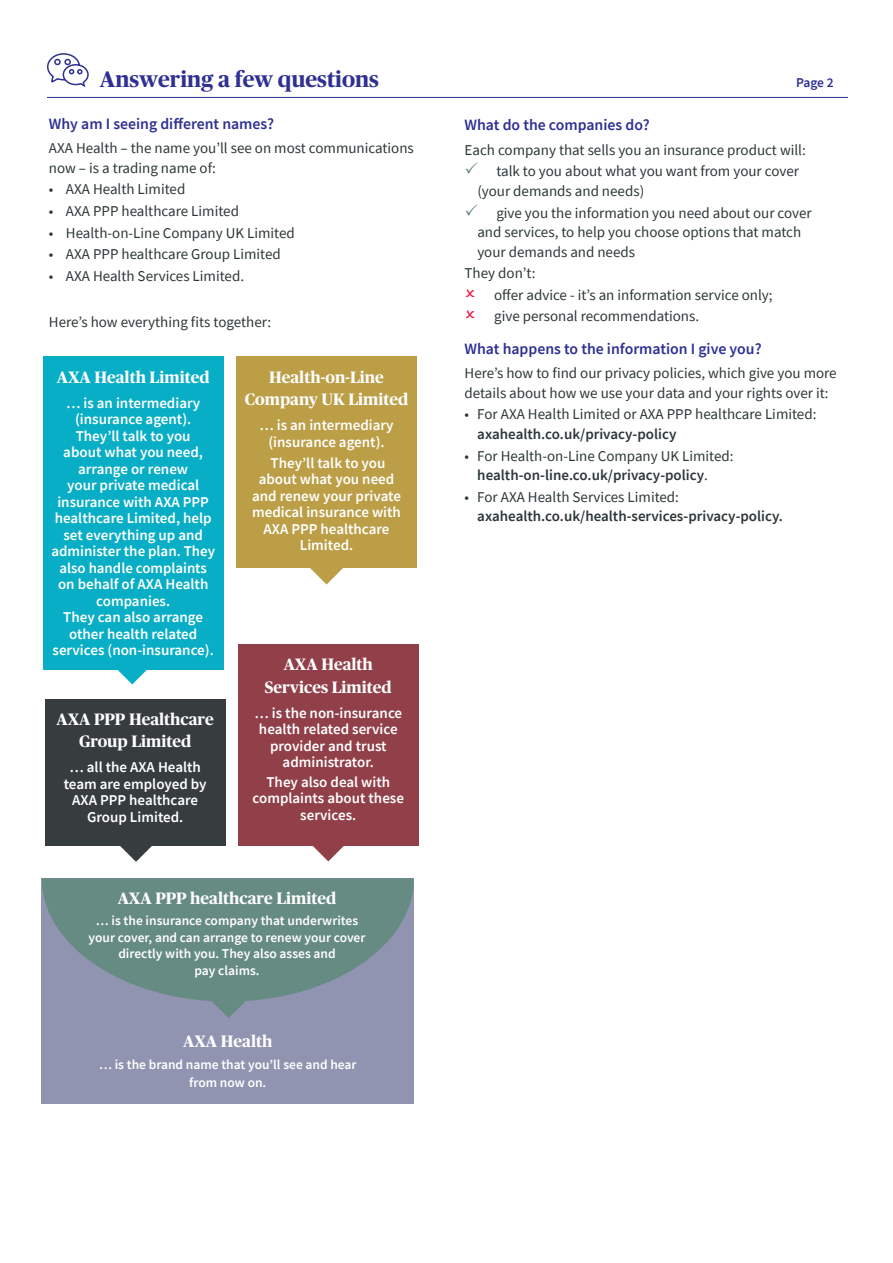
<style>
.page{position:relative;width:893px;height:1263px;background:#fff}
.page>*{position:absolute;margin:0;border:0;box-sizing:border-box;transform-origin:0 0}
.t1{font:700 22.5px "Publico Headline";color:#2e3092}
.t2{font:700 16.5px/22.5px "Publico Headline";color:#fff;text-align:center}
.t3{font:15.75px "Source Sans Pro Semi Bold 2";color:#2e3092}
.t4{font:600 15px/16.5px "Source Sans Pro";color:#fff;text-align:center}
.t5{font:15px/19.5px "Source Sans Pro";color:#2c3738}
.t6{font:15px/19.5px "Source Sans Pro Regular 2";color:#2c3738}
.t7{font:600 15px/19.5px "Source Sans Pro";color:#2c3738}
.t8{font:600 13.5px/16.5px "Source Sans Pro";color:#fff;text-align:center}
.t9{font:600 13.5px "Source Sans Pro";color:#2e3092}
.s1{font-family:"Source Sans Pro"}
.s2{font-weight:600}
.s3{font-weight:400}
</style>
<div class="page">
<svg style="left:310px;top:568px;width:33px;height:16px"></svg>
<svg style="left:118px;top:670px;width:29px;height:14px"></svg>
<div style="left:42px;top:878px;width:372px;height:226px;background:#9094b1"></div>
<svg style="left:42px;top:878px;width:372px;height:123px;fill:#668b82"></svg>
<svg style="left:212px;top:985px;width:33px;height:33px"></svg>
<svg style="left:47px;top:53px;width:42px;height:34px"></svg>
<hr style="left:47px;top:97px;width:801px;height:1px;background:#2e3092">
<div style="left:236px;top:357px;width:181px;height:211px;background:#bb9e46"></div>
<div style="left:43px;top:357px;width:181px;height:313px;background:#08aec5"></div>
<svg style="left:119px;top:845px;width:34px;height:17px"></svg>
<div style="left:45px;top:699px;width:181px;height:146px;background:#373d3e"></div>
<svg style="left:312px;top:845px;width:33px;height:16px"></svg>
<div style="left:238px;top:644px;width:181px;height:201px;background:#913f49"></div>
<p class="t1" style="left:100px;top:63px;width:280px">Answering a few questions</p>
<p class="t3" style="left:49px;top:113px;width:227px">Why am I seeing different names?</p>
<p class="t5" style="left:49px;top:139px;width:366px">AXA Health – the name you’ll see on most communications now – is a trading name of:</p>
<p class="t5" style="left:49px;top:180px;width:138px">• AXA Health Limited</p>
<p class="t5" style="left:49px;top:201px;width:192px">• AXA PPP healthcare Limited</p>
<p class="t5" style="left:49px;top:223px;width:248px">• Health-on-Line Company UK Limited</p>
<p class="t5" style="left:49px;top:245px;width:234px">• AXA PPP healthcare Group Limited</p>
<p class="t5" style="left:49px;top:266px;width:197px">• AXA Health Services Limited.</p>
<p class="t6" style="left:49px;top:312px;width:224px">Here’s how everything fits together:</p>
<p class="t2" style="left:57px;top:365px;width:154px">AXA Health Limited</p>
<p class="t4" style="left:51px;top:394px;width:165px">… is an intermediary (insurance agent).<br>They’ll talk to you<br>about what you need, arrange or renew<br>your private medical insurance with AXA PPP healthcare Limited, help set everything up and administer the plan. They also handle complaints on behalf of AXA Health companies.</p>
<p class="t4" style="left:53px;top:609px;width:163px">They can also arrange other health related services (non-insurance).</p>
<p class="t2" style="left:56px;top:706px;width:159px">AXA PPP Healthcare<br>Group Limited</p>
<p class="t4" style="left:64px;top:759px;width:144px">… all the AXA Health team are employed by<br>AXA PPP healthcare<br>Group Limited.</p>
<p class="t2" style="left:245px;top:365px;width:165px">Health-on-Line<br>Company UK Limited</p>
<p class="t4" style="left:259px;top:417px;width:136px">… is an intermediary (insurance agent).</p>
<p class="t4" style="left:252px;top:454px;width:150px">They’ll talk to you about what you need and renew your private medical insurance with<br>AXA PPP healthcare<br>Limited.</p>
<p class="t2" style="left:265px;top:652px;width:128px">AXA Health<br>Services Limited</p>
<p class="t4" style="left:254px;top:704px;width:149px">… is the non-insurance health related service provider and trust administrator.</p>
<p class="t4" style="left:253px;top:773px;width:153px">They also deal with complaints about these services.</p>
<p class="t2" style="left:118px;top:886px;width:220px">AXA PPP healthcare Limited</p>
<p class="t8" style="left:89px;top:912px;width:278px">… is the insurance company that underwrites your cover, and can arrange to renew your cover directly with you. They also asses and<br>pay claims.</p>
<p class="t2" style="left:183px;top:1029px;width:91px">AXA Health</p>
<p class="t8" style="left:99px;top:1055px;width:259px;line-height:18px">… is the brand name that you’ll see and hear from now on.</p>
<p class="t9" style="left:796px;top:74px;width:39px">Page 2</p>
<p class="t3" style="left:465px;top:115px;width:187px">What do the companies do?</p>
<p class="t5" style="left:465px;top:140px;width:343px">Each company that sells you an insurance product will:</p>
<p class="t5" style="left:477px;top:162px;width:323px;text-indent:19px">talk to you about what you want from your cover (your demands and needs)</p>
<p class="t5" style="left:477px;top:203px;width:336px;text-indent:19px">give you the information you need about our cover and services, to help you choose options that match your demands and needs</p>
<p class="t5" style="left:465px;top:263px;width:72px">They don’t:</p>
<p class="t6" style="left:494px;top:285px;width:280px">offer advice - it’s an information service only;</p>
<p class="t5" style="left:494px;top:307px;width:207px">give personal recommendations.</p>
<p class="t3" style="left:465px;top:338px;width:299px">What happens to the information I give you?</p>
<p class="t6" style="left:465px;top:363px;width:374px">Here’s how to find our privacy policies, which give you more <span class="s1">details about how we use your data and your rights over it:</span></p>
<p class="t5" style="left:477px;top:405px;width:341px;text-indent:-13px">• For AXA Health Limited or AXA PPP healthcare Limited: <span class="s2">axahealth.co.uk/privacy-policy</span></p>
<p class="t5" style="left:477px;top:446px;width:258px;text-indent:-13px">• For Health-on-Line Company UK Limited: <span class="s2">health-on-line.co.uk/privacy-policy</span>.</p>
<p class="t7" style="left:477px;top:487px;width:307px;text-indent:-13px"><span class="s3">• For AXA Health Services Limited: </span>axahealth.co.uk/health-services-privacy-policy.</p>
</div>
